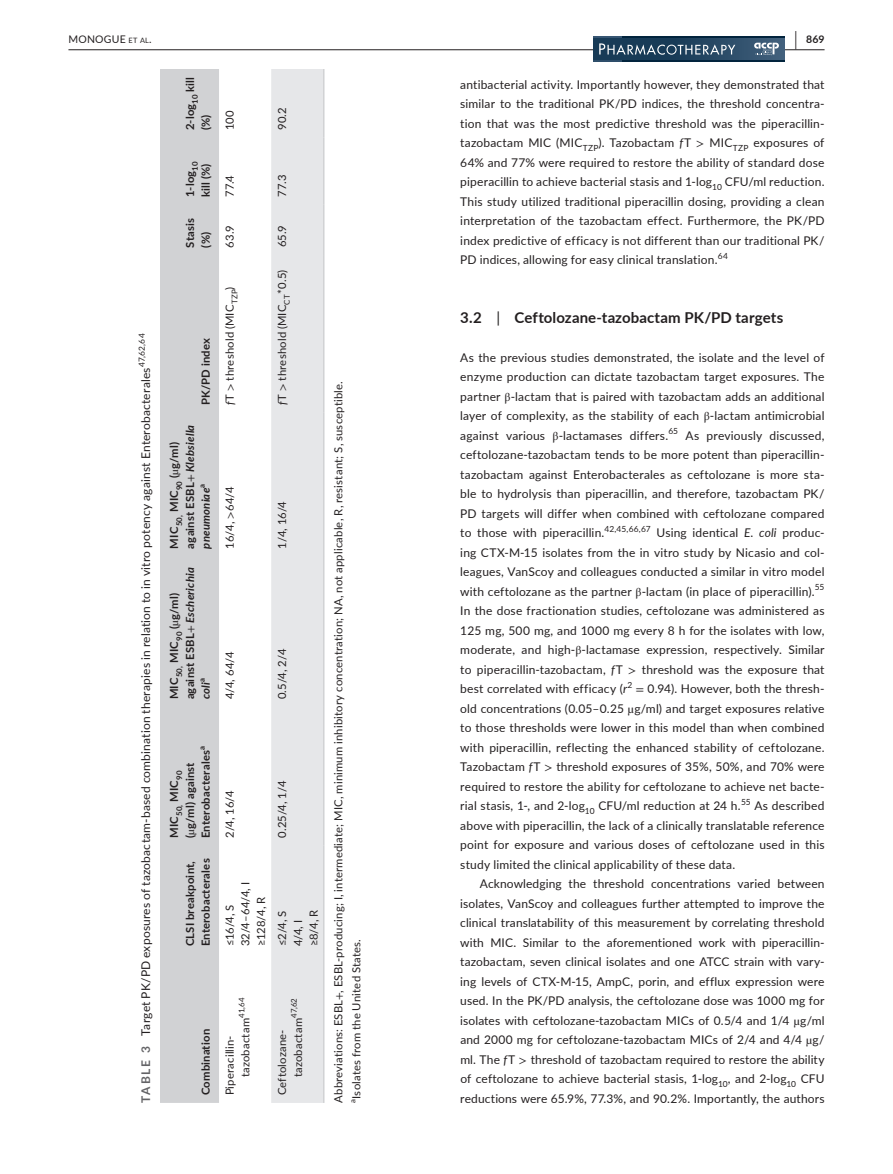
<style>
.page{position:relative;width:893px;height:1174px;background:#fff}
.page>*{position:absolute;margin:0;border:0;box-sizing:border-box;transform-origin:0 0}
.t1{font:700 15px "Lato";letter-spacing:.01em;color:#231f20}
.t2{font:12px/19.5px "Lato";letter-spacing:.015em;color:#231f20;text-align:justify}
.t3{font:700 12px "Lato";letter-spacing:.145em;color:#636366}
.t4{font:11.25px/15.8px "Lato";letter-spacing:.015em;color:#231f20}
.t5{font:700 11.25px/15.8px "Lato";letter-spacing:.02em;color:#231f20}
.t6{font:10.5px "Lato";letter-spacing:.02em;color:#231f20}
.t7{font:700 10.5px "Lato";color:#231f20}
.t8{font:8.4px "Lato";color:#231f20}
.t9{font:7.8px "Lato";letter-spacing:-.005em;color:#231f20}
.t10{font:700 7.8px "Lato";color:#231f20}
.s1{font-size:7.35px}
.s2{font-size:19.5px}
.s3{font-style:italic}
.s4{font-family:"STIX"}
.s5{font-family:"STIX";font-weight:400}
.s6{font-weight:400}
</style>
<div class="page">
<hr style="left:68px;top:49px;width:756px;height:1px;background:#231f20">
<svg style="left:622px;top:36px;width:163px;height:26px"></svg>
<svg style="left:593px;top:36px;width:29px;height:26px"></svg>
<div style="left:593px;top:39px;width:192px;height:20px;background:linear-gradient(to right,#0d314d,#3c5b76)"></div>
<svg style="left:599px;top:43px;width:136px;height:12px;background:#536d82"></svg>
<svg style="left:754px;top:43px;width:25px;height:12px"></svg>
<div style="left:160px;top:69px;width:59px;height:1033px;background:#d1d2d4"></div>
<div style="left:271px;top:69px;width:52px;height:1033px;background:#e6e7e9"></div>
<hr style="left:323px;top:954px;width:1px;height:148px;background:#d1d2d4">
<hr style="left:323px;top:845px;width:1px;height:109px;background:#d1d2d4">
<hr style="left:323px;top:707px;width:1px;height:138px;background:#d1d2d4">
<hr style="left:323px;top:556px;width:1px;height:151px;background:#d1d2d4">
<hr style="left:323px;top:413px;width:1px;height:143px;background:#d1d2d4">
<hr style="left:323px;top:255px;width:1px;height:158px;background:#d1d2d4">
<hr style="left:323px;top:204px;width:1px;height:51px;background:#d1d2d4">
<hr style="left:323px;top:138px;width:1px;height:66px;background:#d1d2d4">
<hr style="left:323px;top:69px;width:1px;height:69px;background:#d1d2d4">
<p class="t6" style="left:68px;top:31px;width:85px">MONOGUE <span class="s1">et al</span>.</p>
<p class="t7" style="left:795px;top:31px;width:31px"><span class="s2">|</span> 869</p>
<p class="t2" style="left:460px;top:74px;width:366px">antibacterial activity. Importantly however, they demonstrated that similar to the traditional PK/PD indices, the threshold concentra&shy;tion that was the most predictive threshold was the piperacillin&shy;tazobactam MIC (MIC<sub>TZP</sub>). Tazobactam <span class="s3">f</span>T <span class="s4">&gt;</span> MIC<sub>TZP</sub> exposures of 64% and 77% were required to restore the ability of standard dose piperacillin to achieve bacterial stasis and 1-log<sub>10</sub> CFU/ml reduction.<br>This study utilized traditional piperacillin dosing, providing a clean interpretation of the tazobactam effect. Furthermore, the PK/PD index predictive of efficacy is not different than our traditional PK/ PD indices, allowing for easy clinical translation.</p>
<p class="t5" style="left:182px;top:130px;width:55px;rotate:-90deg">2-log<sub>10</sub> kill (%)</p>
<p class="t4" style="left:274px;top:130px;width:25px;rotate:-90deg">90.2</p>
<p class="t4" style="left:221px;top:130px;width:21px;rotate:-90deg">100</p>
<p class="t5" style="left:182px;top:197px;width:37px;rotate:-90deg">1-log<sub>10 </sub>kill (%)</p>
<p class="t4" style="left:221px;top:197px;width:23px;rotate:-90deg">77.4</p>
<p class="t4" style="left:274px;top:197px;width:23px;rotate:-90deg">77.3</p>
<p class="t5" style="left:182px;top:247px;width:31px;rotate:-90deg">Stasis (%)</p>
<p class="t4" style="left:221px;top:247px;width:24px;rotate:-90deg">63.9</p>
<p class="t4" style="left:274px;top:247px;width:24px;rotate:-90deg">65.9</p>
<p class="t8" style="left:718px;top:250px;width:12px">64</p>
<p class="t8" style="left:136px;top:367px;width:35px;rotate:-90deg">47,62,64</p>
<p class="t2" style="left:136px;top:1035px;width:670px;rotate:-90deg">Target PK/PD exposures of tazobactam-based combination therapies in relation to in vitro potency against Enterobacterales</p>
<p class="t3" style="left:137px;top:1102px;width:58px;rotate:-90deg">TABLE 3</p>
<p class="t5" style="left:197px;top:405px;width:69px;rotate:-90deg">PK/PD index</p>
<p class="t5" style="left:166px;top:548px;width:125px;rotate:-90deg">MIC<sub>50,</sub> MIC<sub>90</sub> (<span class="s5">µ</span>g/ml) against ESBL<span class="s5">+</span> <span class="s3">Klebsiella pneumoniae</span></p>
<p class="t10" style="left:196px;top:488px;width:5px;rotate:-90deg">a</p>
<p class="t5" style="left:166px;top:699px;width:134px;rotate:-90deg">MIC<sub>50,</sub> MIC<sub>90</sub> (<span class="s5">µ</span>g/ml) against ESBL<span class="s5">+</span> <span class="s3">Escherichia coli</span></p>
<p class="t10" style="left:196px;top:682px;width:5px;rotate:-90deg">a</p>
<p class="t4" style="left:221px;top:405px;width:120px;rotate:-90deg"><span class="s3">f</span>T <span class="s4">&gt;</span> threshold (MIC<sub>TZP</sub>)</p>
<p class="t4" style="left:221px;top:548px;width:63px;rotate:-90deg">16/4, <span class="s4">&gt;</span>64/4</p>
<p class="t4" style="left:221px;top:699px;width:49px;rotate:-90deg">4/4, 64/4</p>
<p class="t4" style="left:274px;top:405px;width:137px;rotate:-90deg"><span class="s3">f</span>T <span class="s4">&gt;</span> threshold (MIC<sub>CT</sub>*0.5)</p>
<p class="t4" style="left:274px;top:548px;width:49px;rotate:-90deg">1/4, 16/4</p>
<p class="t4" style="left:274px;top:699px;width:52px;rotate:-90deg">0.5/4, 2/4</p>
<p class="t10" style="left:196px;top:750px;width:5px;rotate:-90deg">a</p>
<p class="t5" style="left:166px;top:838px;width:89px;rotate:-90deg">MIC<sub>50,</sub> MIC<sub>90 </sub>(<span class="s5">µ</span>g/ml) against<br>Enterobacterales</p>
<p class="t5" style="left:182px;top:946px;width:89px;rotate:-90deg">CLSI breakpoint,<br>Enterobacterales</p>
<p class="t4" style="left:221px;top:838px;width:49px;rotate:-90deg">2/4, 16/4</p>
<p class="t4" style="left:274px;top:838px;width:59px;rotate:-90deg">0.25/4, 1/4</p>
<p class="t4" style="left:221px;top:946px;width:66px;rotate:-90deg">≤16/4, S<br>32/4–64/4, I ≥128/4, R</p>
<p class="t4" style="left:274px;top:946px;width:38px;rotate:-90deg">≤2/4, S<br>4/4, I ≥8/4, R</p>
<p class="t5" style="left:197px;top:1095px;width:68px;rotate:-90deg">Combination</p>
<p class="t9" style="left:236px;top:1017px;width:22px;rotate:-90deg">41,64</p>
<p class="t4" style="left:221px;top:1077px;width:61px;text-indent:-18px;rotate:-90deg">Piperacillin&shy;tazobactam</p>
<p class="t9" style="left:289px;top:1017px;width:21px;rotate:-90deg">47,62</p>
<p class="t4" style="left:274px;top:1077px;width:61px;text-indent:-18px;rotate:-90deg">Ceftolozane&shy;tazobactam</p>
<p class="t4" style="left:330px;top:1102px;width:723px;rotate:-90deg">Abbreviations: ESBL<span class="s4">+</span>, ESBL-producing; I, intermediate; MIC, minimum inhibitory concentration; NA, not applicable, R, resistant; S, susceptible.</p>
<p class="t4" style="left:348px;top:1098px;width:161px;rotate:-90deg">Isolates from the United States.</p>
<p class="t9" style="left:347px;top:1103px;width:5px;rotate:-90deg">a</p>
<p class="t1" style="left:460px;top:306px;width:324px">3.2 <span class="s6">|</span> Ceftolozane-tazobactam PK/PD targets</p>
<p class="t2" style="left:460px;top:347px;width:366px">As the previous studies demonstrated, the isolate and the level of enzyme production can dictate tazobactam target exposures. The partner <span class="s4">β</span>-lactam that is paired with tazobactam adds an additional layer of complexity, as the stability of each <span class="s4">β</span>-lactam antimicrobial against various <span class="s4">β</span>-lactamases differs.</p>
<p class="t8" style="left:668px;top:425px;width:11px">65</p>
<p class="t2" style="left:460px;top:425px;width:366px;text-indent:225px">As previously discussed, ceftolozane-tazobactam tends to be more potent than piperacillin&shy;tazobactam against Enterobacterales as ceftolozane is more sta&shy;ble to hydrolysis than piperacillin, and therefore, tazobactam PK/ PD targets will differ when combined with ceftolozane compared to those with piperacillin.</p>
<p class="t8" style="left:604px;top:523px;width:48px">42,45,66,67</p>
<p class="t2" style="left:460px;top:522px;width:366px;text-indent:196px">Using identical <span class="s3">E</span>. <span class="s3">coli</span> produc&shy;ing CTX-M-15 isolates from the in vitro study by Nicasio and col&shy;leagues, VanScoy and colleagues conducted a similar in vitro model with ceftolozane as the partner <span class="s4">β</span>-lactam (in place of piperacillin).</p>
<p class="t8" style="left:815px;top:581px;width:11px">55</p>
<p class="t2" style="left:460px;top:600px;width:366px">In the dose fractionation studies, ceftolozane was administered as 125 mg, 500 mg, and 1000 mg every 8 h for the isolates with low, moderate, and high-<span class="s4">β</span>-lactamase expression, respectively. Similar to piperacillin-tazobactam, <span class="s3">f</span>T <span class="s4">&gt;</span> threshold was the exposure that best correlated with efficacy (<span class="s3">r</span></p>
<p class="t8" style="left:627px;top:679px;width:6px">2</p>
<p class="t2" style="left:460px;top:678px;width:366px;text-indent:176px"><span class="s4">=</span> 0.94). However, both the thresh&shy;old concentrations (0.05–0.25 <span class="s4">µ</span>g/ml) and target exposures relative to those thresholds were lower in this model than when combined with piperacillin, reflecting the enhanced stability of ceftolozane.<br>Tazobactam <span class="s3">f</span>T <span class="s4">&gt;</span> threshold exposures of 35%, 50%, and 70% were required to restore the ability for ceftolozane to achieve net bacte&shy;rial stasis, 1-, and 2-log<sub>10</sub> CFU/ml reduction at 24 h.</p>
<p class="t8" style="left:741px;top:796px;width:11px">55</p>
<p class="t2" style="left:460px;top:795px;width:366px;text-indent:294px">As described above with piperacillin, the lack of a clinically translatable reference point for exposure and various doses of ceftolozane used in this study limited the clinical applicability of these data.</p>
<p class="t2" style="left:460px;top:873px;width:366px;text-indent:20px">Acknowledging the threshold concentrations varied between isolates, VanScoy and colleagues further attempted to improve the clinical translatability of this measurement by correlating threshold with MIC. Similar to the aforementioned work with piperacillin&shy;tazobactam, seven clinical isolates and one ATCC strain with vary&shy;ing levels of CTX-M-15, AmpC, porin, and efflux expression were used. In the PK/PD analysis, the ceftolozane dose was 1000 mg for isolates with ceftolozane-tazobactam MICs of 0.5/4 and 1/4 <span class="s4">µ</span>g/ml and 2000 mg for ceftolozane-tazobactam MICs of 2/4 and 4/4 <span class="s4">µ</span>g/ ml. The <span class="s3">f</span>T <span class="s4">&gt;</span> threshold of tazobactam required to restore the ability of ceftolozane to achieve bacterial stasis, 1-log<sub>10</sub>, and 2-log<sub>10</sub> CFU</p>
<p class="t2" style="left:460px;top:1088px;width:366px">reductions were 65.9%, 77.3%, and 90.2%. Importantly, the authors</p>
</div>
